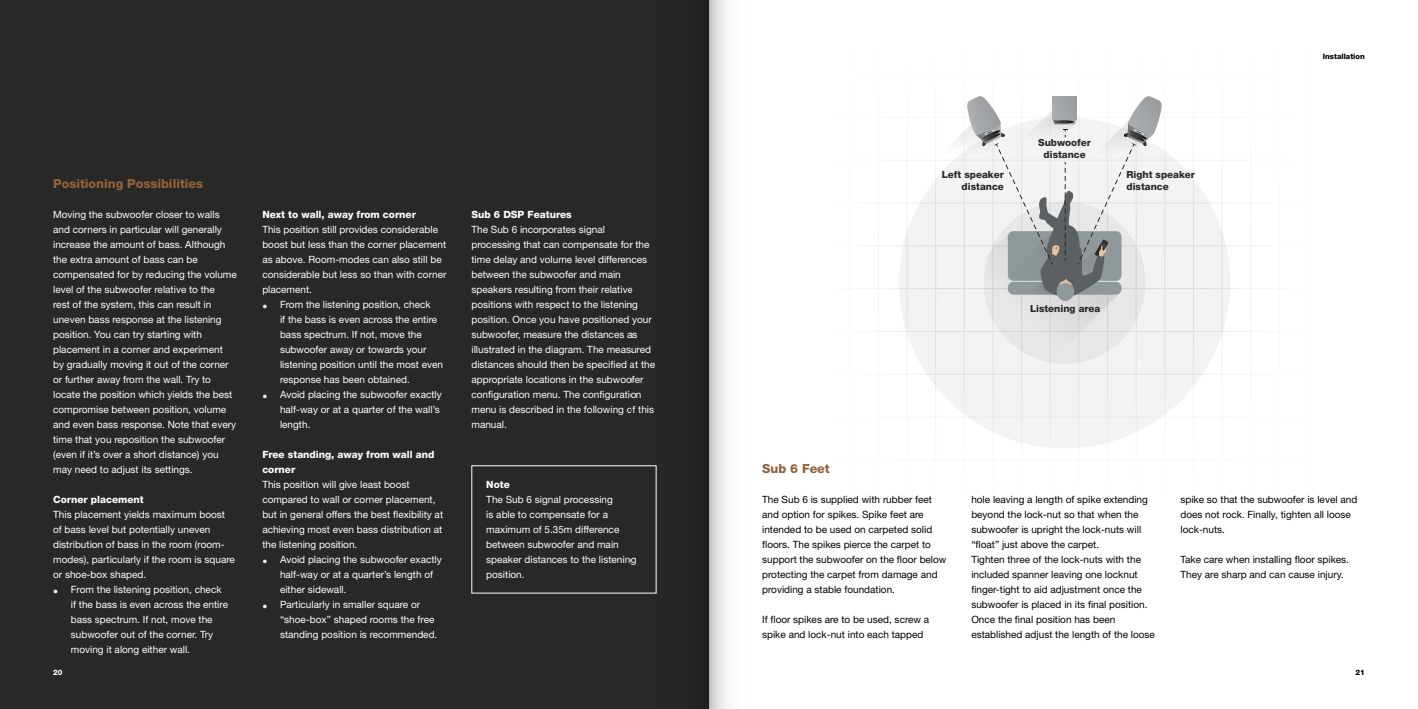
<style>
.page{position:relative;width:1418px;height:709px;background:#fff}
.page>*{position:absolute;margin:0;border:0;box-sizing:border-box;transform-origin:0 0}
.t1{font:800 12.5px "Helvetica Neue LT Std";color:#90633d}
.t2{font:10px/15px "Helvetica Neue LT Std";color:#fff}
.t3{font:10px/15px "Helvetica Neue LT Std";color:#000}
.t4{font:800 10px/15px "Helvetica Neue LT Std";color:#fff}
.t5{font:800 9.75px/11.8px "Helvetica Neue LT Std";color:#282827}
.t6{font:800 7.5px "Helvetica Neue LT Std";color:#000}
.t7{font:800 7.5px "Helvetica Neue LT Std";color:#fff}
</style>
<div class="page">
<div style="left:0;top:0;width:709px;height:709px;background:#282827"></div>
<hr style="left:1307px;top:48px;width:1px;height:452px;background:#e3e3e3">
<div style="left:899px;top:117px;width:331px;height:331px;background:#f3f3f3;border-radius:50%"></div>
<svg style="left:926px;top:96px;width:236px;height:268px"></svg>
<div style="left:471px;top:465px;width:185px;height:128px;border:1px solid #fff"></div>
<svg style="left:709px;top:0;width:18px;height:709px"></svg>
<div style="left:631px;top:0;width:78px;height:709px;background:#272726"></div>
<p class="t1" style="left:53px;top:176px;width:151px">Positioning Possibilities</p>
<p class="t2" style="left:53px;top:207px;width:185px">Moving the subwoofer closer to walls and corners in particular will generally increase the amount of bass. Although the extra amount of bass can be compensated for by reducing the volume level of the subwoofer relative to the<br>rest of the system, this can result in uneven bass response at the listening position. You can try starting with placement in a corner and experiment<br>by gradually moving it out of the corner or further away from the wall. Try to locate the position which yields the best compromise between position, volume and even bass response. Note that every time that you reposition the subwoofer (even if it’s over a short distance) you may need to adjust its settings.</p>
<p class="t4" style="left:53px;top:492px;width:92px">Corner placement</p>
<p class="t2" style="left:53px;top:507px;width:183px">This placement yields maximum boost of bass level but potentially uneven distribution of bass in the room (room&shy;modes), particularly if the room is square or shoe-box shaped.</p>
<p class="t2" style="left:71px;top:582px;width:159px;text-indent:-18px">• From the listening position, check if the bass is even across the entire bass spectrum. If not, move the subwoofer out of the corner. Try moving it along either wall.</p>
<p class="t7" style="left:53px;top:667px;width:11px">20</p>
<p class="t4" style="left:262px;top:207px;width:155px">Next to wall, away from corner</p>
<p class="t2" style="left:262px;top:222px;width:186px">This position still provides considerable boost but less than the corner placement as above. Room-modes can also still be considerable but less so than with corner placement.</p>
<p class="t2" style="left:280px;top:297px;width:165px;text-indent:-18px">• From the listening position, check<br>if the bass is even across the entire bass spectrum. If not, move the subwoofer away or towards your listening position until the most even response has been obtained.</p>
<p class="t2" style="left:280px;top:387px;width:163px;text-indent:-18px">• Avoid placing the subwoofer exactly half-way or at a quarter of the wall’s length.</p>
<p class="t4" style="left:262px;top:447px;width:174px">Free standing, away from wall and corner</p>
<p class="t2" style="left:262px;top:477px;width:182px">This position will give least boost compared to wall or corner placement, but in general offers the best flexibility at achieving most even bass distribution at the listening position.</p>
<p class="t2" style="left:280px;top:552px;width:163px;text-indent:-18px">• Avoid placing the subwoofer exactly half-way or at a quarter’s length of either sidewall.</p>
<p class="t2" style="left:280px;top:597px;width:159px;text-indent:-18px">• Particularly in smaller square or “shoe-box” shaped rooms the free standing position is recommended.</p>
<p class="t4" style="left:471px;top:207px;width:102px">Sub 6 DSP Features</p>
<p class="t2" style="left:471px;top:222px;width:185px">The Sub 6 incorporates signal processing that can compensate for the time delay and volume level differences between the subwoofer and main speakers resulting from their relative positions with respect to the listening position. Once you have positioned your subwoofer, measure the distances as illustrated in the diagram. The measured distances should then be specified at the appropriate locations in the subwoofer configuration menu. The configuration menu is described in the following of this manual.</p>
<p class="t4" style="left:486px;top:477px;width:25px">Note</p>
<p class="t2" style="left:486px;top:492px;width:151px">The Sub 6 signal processing<br>is able to compensate for a maximum of 5.35m difference between subwoofer and main speaker distances to the listening position.</p>
<p class="t5" style="left:941px;top:169px;width:63px;text-align:right">Left speaker distance</p>
<p class="t5" style="left:1038px;top:137px;width:54px;text-align:center">Subwoofer distance</p>
<p class="t5" style="left:1126px;top:169px;width:70px">Right speaker distance</p>
<p class="t5" style="left:1030px;top:303px;width:72px">Listening area</p>
<p class="t6" style="left:1322px;top:51px;width:43px">Installation</p>
<p class="t1" style="left:762px;top:461px;width:69px">Sub 6 Feet</p>
<p class="t3" style="left:762px;top:492px;width:186px">The Sub 6 is supplied with rubber feet and option for spikes. Spike feet are intended to be used on carpeted solid floors. The spikes pierce the carpet to support the subwoofer on the floor below protecting the carpet from damage and providing a stable foundation.</p>
<p class="t3" style="left:762px;top:612px;width:169px">If floor spikes are to be used, screw a spike and lock-nut into each tapped</p>
<p class="t3" style="left:971px;top:492px;width:185px">hole leaving a length of spike extending beyond the lock-nut so that when the subwoofer is upright the lock-nuts will “float” just above the carpet.<br>Tighten three of the lock-nuts with the included spanner leaving one locknut finger-tight to aid adjustment once the subwoofer is placed in its final position.<br>Once the final position has been established adjust the length of the loose</p>
<p class="t3" style="left:1180px;top:492px;width:178px">spike so that the subwoofer is level and does not rock. Finally, tighten all loose lock-nuts.</p>
<p class="t3" style="left:1180px;top:552px;width:170px">Take care when installing floor spikes.<br>They are sharp and can cause injury.</p>
<p class="t6" style="left:1355px;top:667px;width:11px">21</p>
</div>
